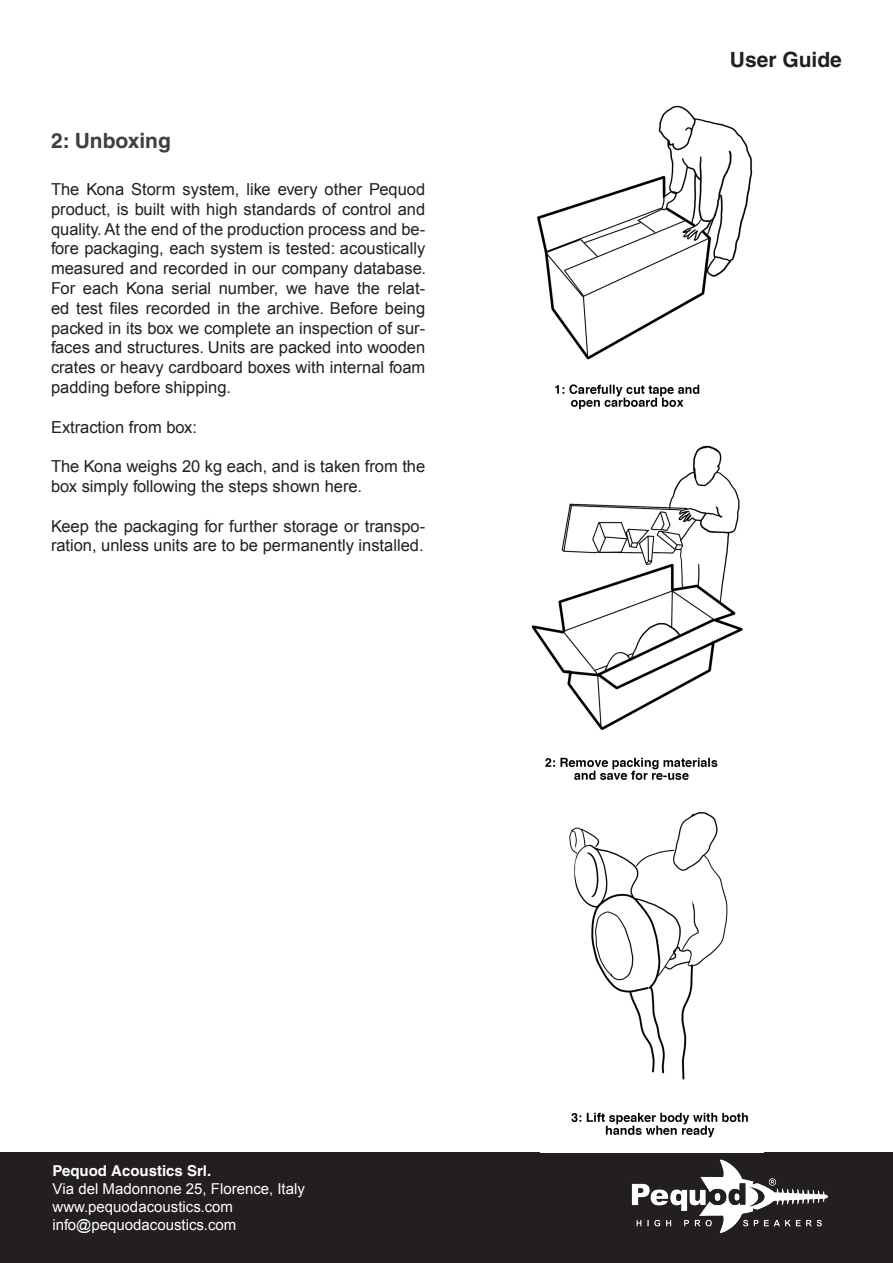
<style>
.page{position:relative;width:893px;height:1263px;background:#fff}
.page>*{position:absolute;margin:0;border:0;box-sizing:border-box;transform-origin:0 0}
.t1{font:700 21px "Helvetica CE";color:#3f3f3f}
.t2{font:700 21px "Helvetica CE";color:#231f20}
.t3{font:16.5px/19.8px "Arial";color:#231f20}
.t4{font:15px/18px "Arial";color:#fff}
.t5{font:700 15px "Helvetica CE";color:#fff}
</style>
<div class="page">
<div style="left:0;top:1152px;width:893px;height:111px;background:#231f20"></div>
<img style="left:579px;top:1152px;width:249px;height:81px">
<img style="left:537px;top:105px;width:216px;height:305px">
<img style="left:531px;top:445px;width:212px;height:335px">
<img style="left:569px;top:812px;width:179px;height:326px">
<p class="t1" style="left:51px;top:127px;width:121px">2: Unboxing</p>
<p class="t3" style="left:51px;top:179px;width:377px;text-align:justify">The Kona Storm system, like every other Pequod product, is built with high standards of control and quality. At the end of the production process and be&shy;fore packaging, each system is tested: acoustically measured and recorded in our company database.<br>For each Kona serial number, we have the relat&shy;ed test files recorded in the archive. Before being packed in its box we complete an inspection of sur&shy;faces and structures. Units are packed into wooden crates or heavy cardboard boxes with internal foam padding before shipping.</p>
<p class="t3" style="left:51px;top:417px;width:148px">Extraction from box:</p>
<p class="t3" style="left:51px;top:457px;width:376px">The Kona weighs 20 kg each, and is taken from the box simply following the steps shown here.</p>
<p class="t3" style="left:51px;top:516px;width:376px">Keep the packaging for further storage or transpo&shy;ration, unless units are to be permanently installed.</p>
<p class="t5" style="left:53px;top:1162px;width:160px">Pequod Acoustics Srl.</p>
<p class="t4" style="left:53px;top:1180px;width:254px">Via del Madonnone 25, Florence, Italy www.pequodacoustics.com info@pequodacoustics.com</p>
<p class="t2" style="left:730px;top:47px;width:114px">User Guide</p>
</div>
